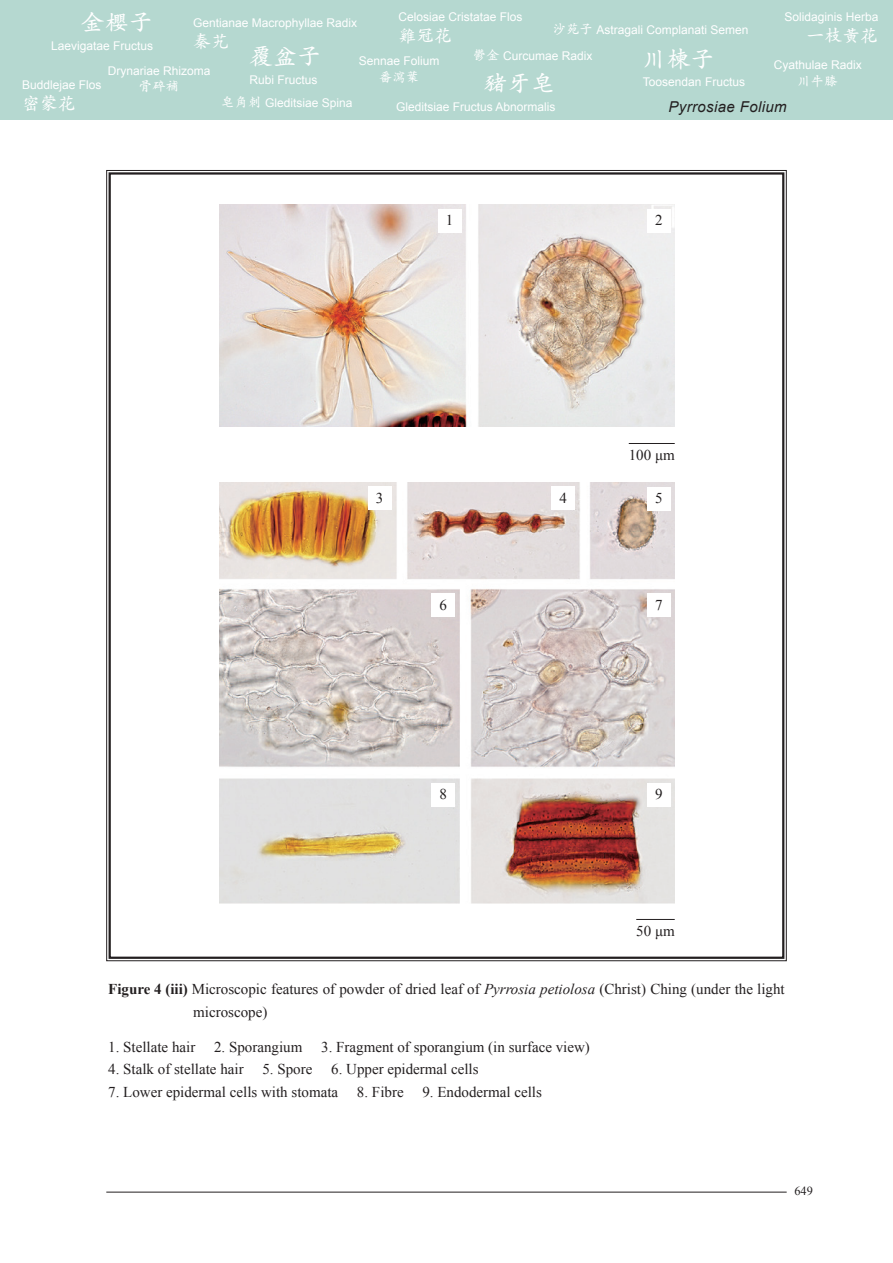
<style>
.page{position:relative;width:893px;height:1263px;background:#fff}
.page>*{position:absolute;margin:0;border:0;box-sizing:border-box;transform-origin:0 0}
.t1{font:600 24px "M Kai HK";color:#fff}
.t2{font:600 18px "M Kai HK";color:#fff}
.t3{font:15px/22.5px "Times New Roman";color:#231f20}
.t4{font:italic 15px "Arial";letter-spacing:.025em;color:#231f20}
.t5{font:600 13.5px "M Kai HK";color:#fff}
.t6{font:12.3px "Times New Roman";color:#231f20}
.t7{font:12px "Arial";color:#fff}
.s1{font-family:"M Kai HK";font-weight:600;font-size:13.5px}
.s2{font-weight:700}
.s3{font-style:italic}
</style>
<div class="page">
<div style="left:0;top:0;width:893px;height:119px;background:#b5d8d0"></div>
<hr style="left:106px;top:1192px;width:681px;height:1px;background:#231f20">
<svg style="left:106px;top:170px;width:681px;height:791px"></svg>
<img style="left:220px;top:483px;width:454px;height:420px">
<img style="left:220px;top:205px;width:454px;height:222px">
<div style="left:438px;top:209px;width:23px;height:23px;background:#fff"></div>
<div style="left:368px;top:487px;width:23px;height:23px;background:#fff"></div>
<div style="left:552px;top:487px;width:23px;height:23px;background:#fff"></div>
<div style="left:432px;top:783px;width:23px;height:23px;background:#fff"></div>
<div style="left:647px;top:783px;width:24px;height:23px;background:#fff"></div>
<div style="left:647px;top:487px;width:24px;height:23px;background:#fff"></div>
<div style="left:432px;top:593px;width:23px;height:24px;background:#fff"></div>
<div style="left:647px;top:593px;width:24px;height:24px;background:#fff"></div>
<div style="left:647px;top:209px;width:23px;height:23px;background:#fff"></div>
<hr style="left:636px;top:919px;width:39px;height:1px;background:#231f20">
<hr style="left:629px;top:443px;width:46px;height:1px;background:#231f20">
<h1 class="t1" style="left:81px;top:6px;width:73px">金櫻子</h1>
<p class="t7" style="left:51px;top:38px;width:104px">Laevigatae Fructus</p>
<p class="t7" style="left:398px;top:9px;width:126px">Celosiae Cristatae Flos</p>
<p class="t2" style="left:398px;top:22px;width:55px">雞冠花</p>
<p class="t7" style="left:784px;top:9px;width:96px">Solidaginis Herba</p>
<p class="t2" style="left:807px;top:23px;width:73px">一枝黃花</p>
<p class="t7" style="left:193px;top:15px;width:166px">Gentianae Macrophyllae Radix</p>
<p class="t2" style="left:193px;top:29px;width:37px">秦艽</p>
<p class="t7" style="left:553px;top:22px;width:197px"><span class="s1">沙苑子</span> Astragali Complanati Semen</p>
<h1 class="t1" style="left:250px;top:39px;width:73px">覆盆子</h1>
<p class="t7" style="left:250px;top:72px;width:70px">Rubi Fructus</p>
<h1 class="t1" style="left:643px;top:42px;width:73px">川楝子</h1>
<p class="t7" style="left:473px;top:48px;width:121px"><span class="s1">鬱金</span> Curcumae Radix</p>
<p class="t7" style="left:359px;top:53px;width:82px">Sennae Folium</p>
<p class="t5" style="left:379px;top:68px;width:42px">番瀉葉</p>
<p class="t7" style="left:774px;top:57px;width:90px">Cyathulae Radix</p>
<p class="t5" style="left:797px;top:71px;width:42px">川牛膝</p>
<p class="t7" style="left:108px;top:62px;width:104px">Drynariae Rhizoma</p>
<p class="t5" style="left:139px;top:77px;width:42px">骨碎補</p>
<h1 class="t1" style="left:483px;top:66px;width:73px">豬牙皂</h1>
<p class="t7" style="left:396px;top:99px;width:161px">Gleditsiae Fructus Abnormalis</p>
<p class="t7" style="left:22px;top:77px;width:81px">Buddlejae Flos</p>
<p class="t7" style="left:643px;top:74px;width:104px">Toosendan Fructus</p>
<p class="t2" style="left:22px;top:91px;width:55px">密蒙花</p>
<p class="t7" style="left:221px;top:95px;width:133px"><span class="s1">皂角刺</span> Gleditsiae Spina</p>
<p class="t4" style="left:668px;top:97px;width:120px">Pyrrosiae Folium</p>
<p class="t3" style="left:446px;top:209px;width:9px">1</p>
<p class="t3" style="left:655px;top:209px;width:9px">2</p>
<p class="t3" style="left:376px;top:486px;width:9px">3</p>
<p class="t3" style="left:560px;top:486px;width:9px">4</p>
<p class="t3" style="left:629px;top:444px;width:47px">100 μm</p>
<p class="t3" style="left:655px;top:487px;width:9px">5</p>
<p class="t3" style="left:439px;top:593px;width:9px">6</p>
<p class="t3" style="left:655px;top:593px;width:9px">7</p>
<p class="t3" style="left:439px;top:783px;width:9px">8</p>
<p class="t3" style="left:655px;top:783px;width:9px">9</p>
<p class="t3" style="left:636px;top:920px;width:40px">50 μm</p>
<p class="t3" style="left:193px;top:977px;width:593px;text-indent:-85px"><span class="s2">Figure 4 (iii)</span> Microscopic features of powder of dried leaf of <span class="s3">Pyrrosia petiolosa</span> (Christ) Ching (under the light microscope)</p>
<p class="t3" style="left:108px;top:1035px;width:89px">1. Stellate hair</p>
<p class="t3" style="left:214px;top:1035px;width:90px">2. Sporangium</p>
<p class="t3" style="left:321px;top:1035px;width:270px">3. Fragment of sporangium (in surface view)</p>
<p class="t3" style="left:108px;top:1058px;width:137px">4. Stalk of stellate hair</p>
<p class="t3" style="left:262px;top:1058px;width:51px">5. Spore</p>
<p class="t3" style="left:331px;top:1058px;width:149px">6. Upper epidermal cells</p>
<p class="t3" style="left:108px;top:1080px;width:231px">7. Lower epidermal cells with stomata</p>
<p class="t3" style="left:357px;top:1080px;width:48px">8. Fibre</p>
<p class="t3" style="left:422px;top:1080px;width:121px">9. Endodermal cells</p>
<p class="t6" style="left:794px;top:1182px;width:20px">649</p>
</div>
